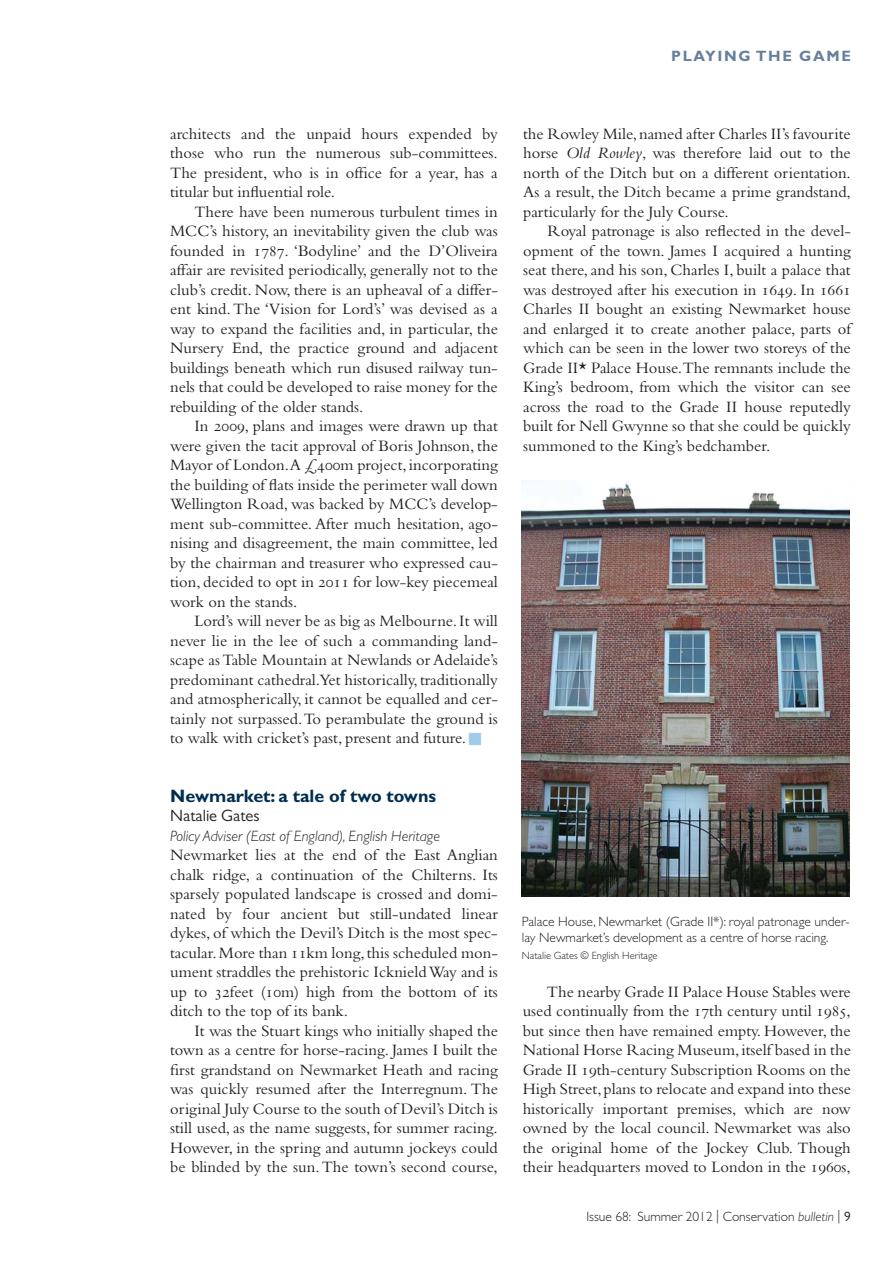
<style>
.page{position:relative;width:893px;height:1263px;background:#fff}
.page>*{position:absolute;margin:0;border:0;box-sizing:border-box;transform-origin:0 0}
.t1{font:700 18px "Gill Sans";color:#002e4f}
.t2{font:16.5px/19.5px "Bembo";color:#231f20;text-align:justify}
.t3{font:16.5px "Gill Sans";color:#231f20}
.t4{font:italic 300 15px "Gill Sans";color:#231f20}
.t5{font:700 15px "Gill Sans";letter-spacing:.11em;color:#677f9d}
.t6{font:300 13.5px/16.5px "Gill Sans";color:#231f20}
.t7{font:300 10.5px "Gill Sans";color:#231f20}
.s1{font-family:"Bembo Expert"}
.s2{color:#a0cbed}
.s3{font-style:italic}
.s4{font-weight:400}
</style>
<div class="page">
<img style="left:522px;top:480px;width:327px;height:417px">
<p class="t5" style="left:671px;top:51px;width:181px">PLAYING THE GAME</p>
<p class="t2" style="left:170px;top:125px;width:329px">architects and the unpaid hours expended by those who run the numerous sub-committees.<br>The president, who is in office for a year, has a titular but influential role.</p>
<p class="t2" style="left:170px;top:203px;width:329px;text-indent:24px">There have been numerous turbulent times in MCC’s history, an inevitability given the club was founded in <span class="s1">1787</span>. ‘Bodyline’ and the D’Oliveira affair are revisited periodically, generally not to the club’s credit. Now, there is an upheaval of a differ&shy;ent kind. The ‘Vision for Lord’s’ was devised as a way to expand the facilities and, in particular, the Nursery End, the practice ground and adjacent buildings beneath which run disused railway tun&shy;nels that could be developed to raise money for the rebuilding of the older stands.</p>
<p class="t2" style="left:170px;top:418px;width:329px;text-indent:24px">In <span class="s1">2009</span>, plans and images were drawn up that were given the tacit approval of Boris Johnson, the Mayor of London.A £<span class="s1">400</span>m project, incorporating the building of flats inside the perimeter wall down Wellington Road, was backed by MCC’s develop&shy;ment sub-committee. After much hesitation, ago&shy;nising and disagreement, the main committee, led by the chairman and treasurer who expressed cau&shy;tion, decided to opt in <span class="s1">2011</span> for low-key piecemeal work on the stands.</p>
<p class="t2" style="left:170px;top:613px;width:329px;text-indent:24px">Lord’s will never be as big as Melbourne. It will never lie in the lee of such a commanding land&shy;scape as Table Mountain at Newlands or Adelaide’s predominant cathedral.Yet historically, traditionally and atmospherically, it cannot be equalled and cer&shy;tainly not surpassed.To perambulate the ground is to walk with cricket’s past, present and future. <span class="s2">■</span></p>
<h4 class="t1" style="left:170px;top:789px;width:267px">Newmarket: a tale of two towns</h4>
<p class="t3" style="left:170px;top:810px;width:91px">Natalie Gates</p>
<p class="t4" style="left:170px;top:830px;width:271px">Policy Adviser (East of England), English Heritage</p>
<p class="t2" style="left:170px;top:847px;width:329px">Newmarket lies at the end of the East Anglian chalk ridge, a continuation of the Chilterns. Its sparsely populated landscape is crossed and domi&shy;nated by four ancient but still-undated linear dykes, of which the Devil’s Ditch is the most spec&shy;tacular. More than <span class="s1">11</span>km long, this scheduled mon&shy;ument straddles the prehistoric Icknield Way and is up to <span class="s1">32</span>feet (<span class="s1">10</span>m) high from the bottom of its ditch to the top of its bank.</p>
<p class="t2" style="left:170px;top:1022px;width:329px;text-indent:24px">It was the Stuart kings who initially shaped the town as a centre for horse-racing. James I built the first grandstand on Newmarket Heath and racing was quickly resumed after the Interregnum. The original July Course to the south of Devil’s Ditch is still used, as the name suggests, for summer racing.<br>However, in the spring and autumn jockeys could be blinded by the sun.The town’s second course,</p>
<p class="t2" style="left:523px;top:125px;width:329px">the Rowley Mile, named after Charles II’s favourite horse <span class="s3">Old Rowley</span>, was therefore laid out to the north of the Ditch but on a different orientation.<br>As a result, the Ditch became a prime grandstand, particularly for the July Course.</p>
<p class="t2" style="left:523px;top:223px;width:329px;text-indent:24px">Royal patronage is also reflected in the devel&shy;opment of the town. James I acquired a hunting seat there, and his son, Charles I, built a palace that was destroyed after his execution in <span class="s1">1649</span>. In <span class="s1">1661<br></span>Charles II bought an existing Newmarket house and enlarged it to create another palace, parts of which can be seen in the lower two storeys of the Grade II* Palace House.The remnants include the King’s bedroom, from which the visitor can see across the road to the Grade II house reputedly built for Nell Gwynne so that she could be quickly summoned to the King’s bedchamber.</p>
<p class="t6" style="left:522px;top:915px;width:329px">Palace House, Newmarket (Grade II*): royal patronage under&shy;lay Newmarket’s development as a centre of horse racing.</p>
<p class="t7" style="left:522px;top:952px;width:137px">Natalie Gates © English Heritage</p>
<p class="t2" style="left:522px;top:983px;width:330px;text-indent:24px">The nearby Grade II Palace House Stables were used continually from the <span class="s1">17</span>th century until <span class="s1">1985</span>, but since then have remained empty. However, the National Horse Racing Museum, itself based in the Grade II <span class="s1">19</span>th-century Subscription Rooms on the High Street, plans to relocate and expand into these historically important premises, which are now owned by the local council. Newmarket was also the original home of the Jockey Club. Though their headquarters moved to London in the <span class="s1">1960</span>s,</p>
<p class="t6" style="left:586px;top:1210px;width:266px">Issue 68: Summer 2012 | Conservation <span class="s3">bulletin</span> | <span class="s4">9</span></p>
</div>
